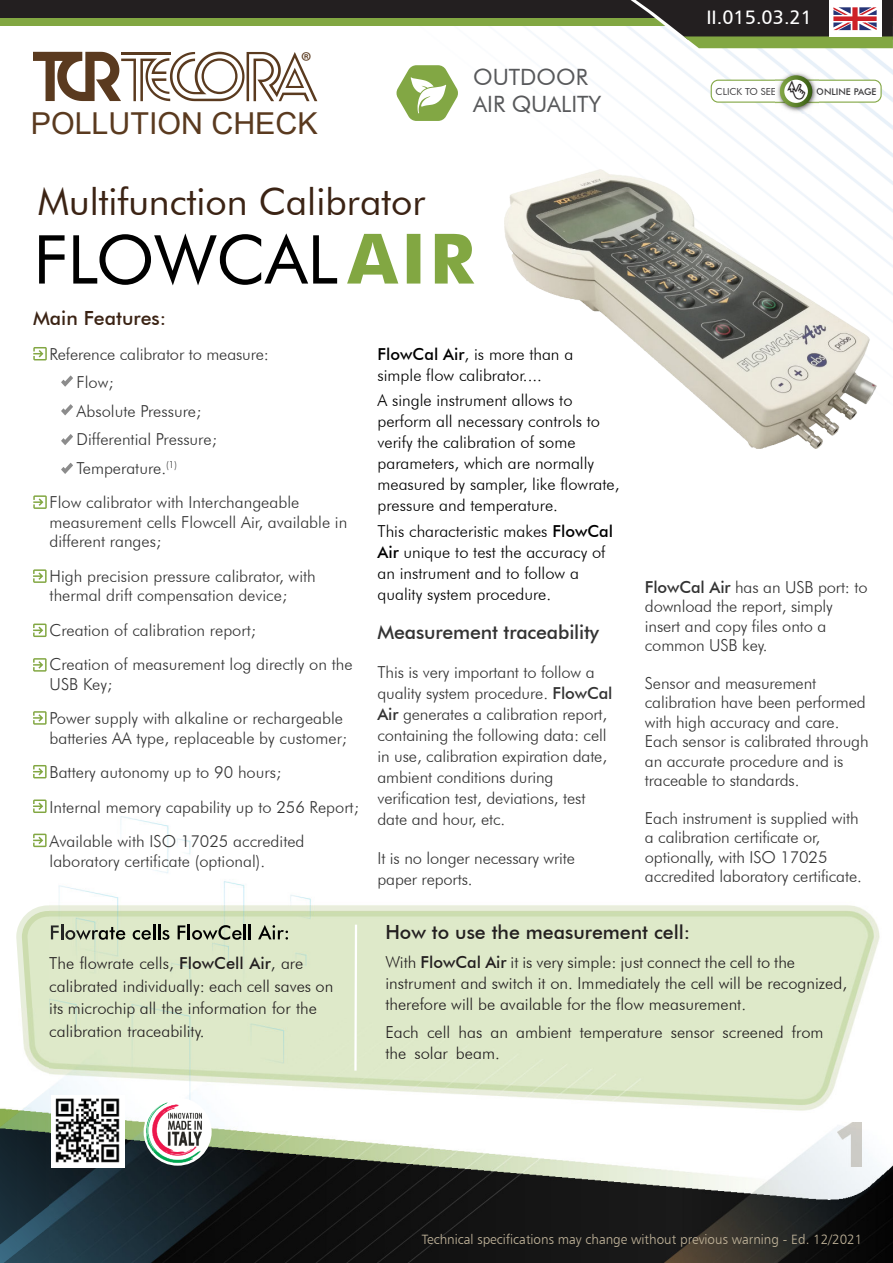
<style>
.page{position:relative;width:893px;height:1263px;background:#fff}
.page>*{position:absolute;margin:0;border:0;box-sizing:border-box;transform-origin:0 0}
.t1{font:67.5px "Futura BT";color:#000}
.t2{font:37.5px "Futura BT";color:#3b2314}
.t3{font:30.15px "Arial";color:#5a3a1f}
.t4{font:26.1px "Myriad Pro";color:#5a3a1f}
.t5{font:22.5px/26.8px "Futura BT";color:#58595b}
.t6{font:500 19.5px "Futura BT";color:#231f20}
.t7{font:500 19.5px "Futura BT";letter-spacing:-.01em;color:#333}
.t8{font:500 19.5px "Futura BT";color:#3b2314}
.t9{font:19.5px "Humanist 777 BT Roman B";color:#fff}
.t10{font:300 16.5px/19.5px "Futura BT";letter-spacing:-.01em;color:#333}
.t11{font:300 16.5px/22.5px "Futura BT";color:#231f20}
.t12{font:300 16.5px/21px "Futura BT";color:#000}
.t13{font:13.5px "Humanist 777 BT Light B";color:#c2b59b}
.t14{font:9.6px "Futura BT";color:#403f41}
.t15{font:500 9.3px "Futura BT";color:#403f41}
.s1{font-family:"Futura";font-weight:700;font-size:78px;color:#82a742}
.s2{font-weight:500}
</style>
<div class="page">
<svg style="left:16px;top:905px;width:33px;height:104px"></svg>
<img style="left:0;top:1036px;width:49px;height:227px">
<img style="left:49px;top:816px;width:844px;height:447px">
<img style="left:504px;top:26px;width:389px;height:296px">
<svg style="left:33px;top:52px;width:284px;height:49px"></svg>
<div style="left:0;top:5px;width:893px;height:21px;background:#82a742"></div>
<div style="left:0;top:0;width:893px;height:18px;background:#231f20"></div>
<div style="left:51px;top:1095px;width:73px;height:72px;background:#fff"></div>
<img style="left:55px;top:1098px;width:65px;height:64px">
<svg style="left:144px;top:1098px;width:68px;height:68px"></svg>
<img style="left:145px;top:1100px;width:64px;height:64px">
<img style="left:838px;top:1122px;width:24px;height:44px">
<svg style="left:631px;top:0;width:262px;height:48px"></svg>
<svg style="left:396px;top:65px;width:62px;height:56px"></svg>
<svg style="left:33px;top:347px;width:14px;height:13px"></svg>
<svg style="left:33px;top:569px;width:14px;height:14px"></svg>
<svg style="left:33px;top:495px;width:14px;height:14px"></svg>
<svg style="left:33px;top:624px;width:14px;height:13px"></svg>
<svg style="left:33px;top:658px;width:14px;height:14px"></svg>
<svg style="left:33px;top:711px;width:14px;height:14px"></svg>
<svg style="left:33px;top:765px;width:14px;height:13px"></svg>
<svg style="left:33px;top:799px;width:14px;height:14px"></svg>
<svg style="left:33px;top:834px;width:14px;height:13px"></svg>
<svg style="left:61px;top:375px;width:12px;height:12px"></svg>
<svg style="left:61px;top:434px;width:12px;height:11px"></svg>
<svg style="left:61px;top:404px;width:12px;height:11px"></svg>
<svg style="left:61px;top:463px;width:12px;height:11px"></svg>
<svg style="left:51px;top:925px;width:74px;height:15px"></svg>
<svg style="left:133px;top:925px;width:36px;height:15px"></svg>
<svg style="left:178px;top:925px;width:73px;height:15px"></svg>
<svg style="left:258px;top:925px;width:30px;height:14px"></svg>
<svg style="left:354px;top:925px;width:3px;height:146px"></svg>
<img style="left:505px;top:169px;width:372px;height:280px">
<div style="left:711px;top:80px;width:171px;height:23px;background:#fff;border:1px solid #82a744;border-radius:7px"></div>
<img style="left:775px;top:70px;width:44px;height:44px">
<svg style="left:780px;top:75px;width:32px;height:32px"></svg>
<svg style="left:784px;top:80px;width:24px;height:23px"></svg>
<svg style="left:786px;top:80px;width:22px;height:22px"></svg>
<h3 class="t4" style="left:301px;top:50px;width:12px">®</h3>
<h3 class="t3" style="left:31px;top:112px;width:288px">POLLUTION CHECK</h3>
<h2 class="t2" style="left:38px;top:186px;width:389px">Multifunction Calibrator</h2>
<h3 class="t5" style="left:473px;top:66px;width:130px">OUTDOOR<br>AIR QUALITY</h3>
<h1 class="t1" style="left:33px;top:232px;width:445px">FLOWCAL<span class="s1">AIR</span></h1>
<p class="t8" style="left:33px;top:310px;width:135px">Main Features:</p>
<p class="t10" style="left:77px;top:341px;width:194px;line-height:28.5px;text-indent:-27px">Reference calibrator to measure:<br>Flow;<br>Absolute Pressure;<br>Differential Pressure;<br>Temperature.<sup>(1)</sup></p>
<p class="t10" style="left:50px;top:494px;width:299px">Flow calibrator with Interchangeable measurement cells Flowcell Air, available in different ranges;</p>
<p class="t10" style="left:50px;top:567px;width:268px">High precision pressure calibrator, with thermal drift compensation device;</p>
<p class="t10" style="left:50px;top:614px;width:305px;line-height:34.5px">Creation of calibration report;<br>Creation of measurement log directly on the</p>
<p class="t10" style="left:50px;top:668px;width:295px;line-height:34.5px">USB Key;<br>Power supply with alkaline or rechargeable</p>
<p class="t10" style="left:50px;top:722px;width:311px;line-height:34.5px">batteries AA type, replaceable by customer; Battery autonomy up to 90 hours;<br>Internal memory capability up to 256 Report; Available with ISO 17025 accredited</p>
<p class="t10" style="left:50px;top:852px;width:217px">laboratory certificate (optional).</p>
<p class="t12" style="left:377px;top:345px;width:197px"><span class="s2">FlowCal Air</span>, is more than a simple flow calibrator....</p>
<p class="t12" style="left:377px;top:391px;width:244px">A single instrument allows to perform all necessary controls to verify the calibration of some parameters, which are normally measured by sampler, like flowrate, pressure and temperature.</p>
<p class="t12" style="left:377px;top:522px;width:237px">This characteristic makes <span class="s2">FlowCal<br>Air</span> unique to test the accuracy of an instrument and to follow a quality system procedure.</p>
<p class="t7" style="left:377px;top:624px;width:223px">Measurement traceability</p>
<p class="t10" style="left:377px;top:663px;width:237px;line-height:21px">This is very important to follow a quality system procedure. <span class="s2">FlowCal<br>Air</span> generates a calibration report, containing the following data: cell in use, calibration expiration date, ambient conditions during verification test, deviations, test date and hour, etc.</p>
<p class="t10" style="left:377px;top:849px;width:199px;line-height:21px">It is no longer necessary write paper reports.</p>
<p class="t9" style="left:706px;top:10px;width:107px">II.015.03.21</p>
<p class="t14" style="left:716px;top:87px;width:62px">CLICK TO SEE</p>
<p class="t15" style="left:816px;top:87px;width:62px">ONLINE PAGE</p>
<p class="t10" style="left:645px;top:579px;width:224px"><span class="s2">FlowCal Air</span> has an USB port: to download the report, simply insert and copy files onto a common USB key.</p>
<p class="t10" style="left:645px;top:675px;width:225px">Sensor and measurement calibration have been performed with high accuracy and care.<br>Each sensor is calibrated through an accurate procedure and is traceable to standards.</p>
<p class="t10" style="left:645px;top:810px;width:218px">Each instrument is supplied with a calibration certificate or, optionally, with ISO 17025 accredited laboratory certificate.</p>
<p class="t11" style="left:49px;top:954px;width:286px">The flowrate cells, <span class="s2">FlowCell Air</span>, are calibrated individually: each cell saves on its microchip all the information for the calibration traceability.</p>
<p class="t6" style="left:385px;top:925px;width:306px">How to use the measurement cell:</p>
<p class="t11" style="left:385px;top:953px;width:463px;line-height:21px">With <span class="s2">FlowCal Air</span> it is very simple: just connect the cell to the instrument and switch it on. Immediately the cell will be recognized, therefore will be available for the flow measurement.</p>
<p class="t11" style="left:385px;top:1024px;width:440px;line-height:21px">Each cell has an ambient temperature sensor screened from the solar beam.</p>
<p class="t13" style="left:422px;top:1233px;width:442px">Technical specifications may change without previous warning - Ed. 12/2021</p>
</div>
